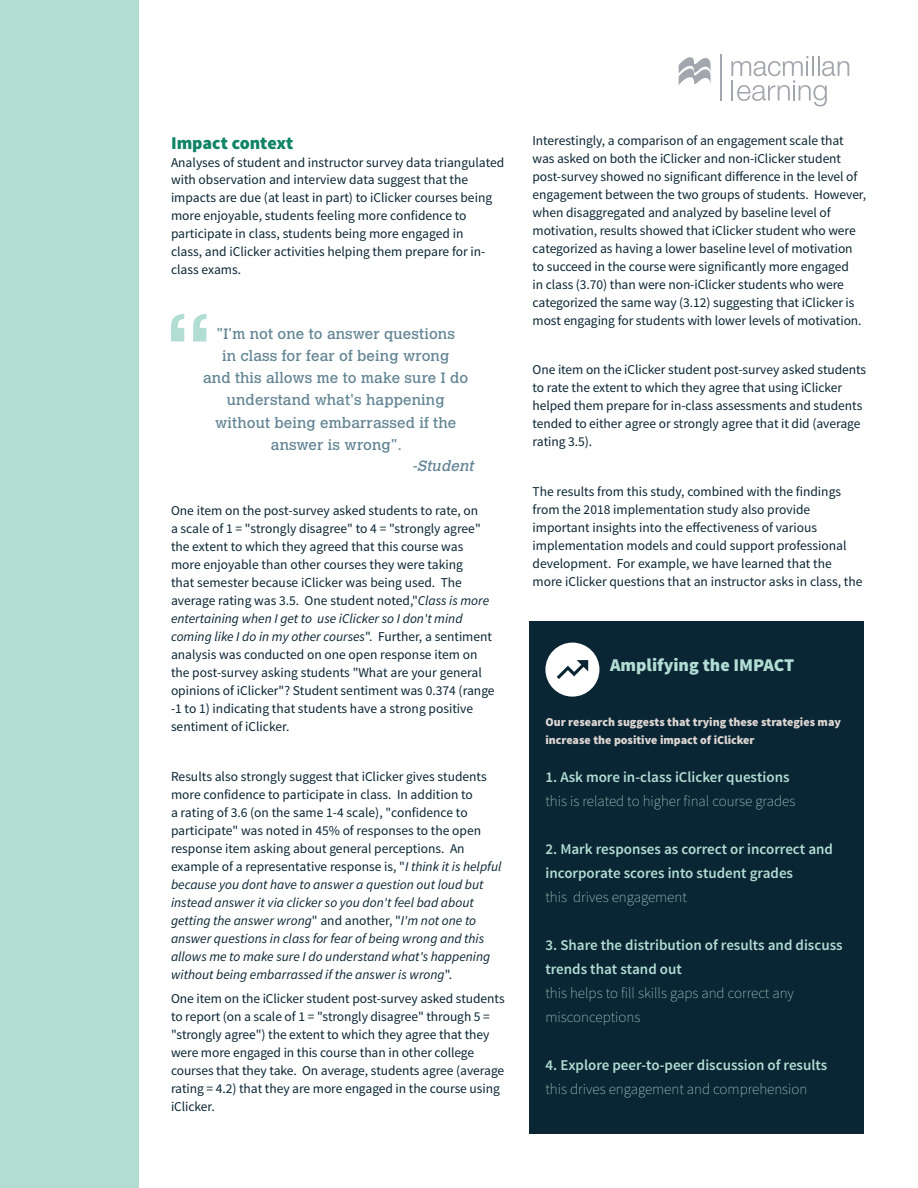
<style>
.page{position:relative;width:918px;height:1188px;background:#fff}
.page>*{position:absolute;margin:0;border:0;box-sizing:border-box;transform-origin:0 0}
.t1{font:900 18px "Source Sans Pro";color:#b1ddd4}
.t2{font:900 18px "Source Sans Pro";color:#0f8466}
.t3{font:600 15px/24px "Source Sans Pro";color:#b1ddd3}
.t4{font:200 15px/24px "Source Sans Pro";color:#b1ddd3}
.t5{font:14.85px/22.2px "Calvert MT Std";letter-spacing:.01em;color:#638594;text-align:center}
.t6{font:italic 14.85px "Calvert MT Std";color:#638594}
.t7{font:13.5px/18px "Source Sans Pro";letter-spacing:-.005em;color:#0a2533}
.t8{font:900 12px/18px "Source Sans Pro";color:#ddd6d3}
.s1{font-style:italic}
</style>
<div class="page">
<div style="left:0;top:0;width:139px;height:1188px;background:#b1ddd3"></div>
<svg style="left:679px;top:57px;width:32px;height:28px"></svg>
<hr style="left:720px;top:54px;width:2px;height:47px;background:#a2a6ad">
<svg style="left:731px;top:56px;width:118px;height:50px"></svg>
<div style="left:529px;top:621px;width:335px;height:512px;background:#0a2533"></div>
<div style="left:545px;top:643px;width:54px;height:54px;background:#fff;border-radius:50%"></div>
<svg style="left:557px;top:660px;width:31px;height:19px"></svg>
<svg style="left:171px;top:314px;width:35px;height:27px"></svg>
<h1 class="t2" style="left:171px;top:131px;width:124px">Impact context</h1>
<p class="t7" style="left:171px;top:153px;width:335px">Analyses of student and instructor survey data triangulated with observation and interview data suggest that the impacts are due (at least in part) to iClicker courses being more enjoyable, students feeling more confidence to participate in class, students being more engaged in<br>class, and iClicker activities helping them prepare for in&shy;class exams.</p>
<p class="t5" style="left:203px;top:322px;width:267px">"I'm not one to answer questions<br>in class for fear of being wrong<br>and this allows me to make sure I do understand what's happening without being embarrassed if the answer is wrong".</p>
<p class="t6" style="left:412px;top:457px;width:67px">-Student</p>
<p class="t7" style="left:171px;top:502px;width:325px">One item on the post-survey asked students to rate, on<br>a scale of 1 = "strongly disagree" to 4 = "strongly agree" the extent to which they agreed that this course was more enjoyable than other courses they were taking<br>that semester because iClicker was being used. The average rating was 3.5. One student noted,"<span class="s1">Class is more entertaining when I get to use iClicker so I don't mind coming like I do in my other courses</span>". Further, a sentiment analysis was conducted on one open response item on the post-survey asking students "What are your general opinions of iClicker"? Student sentiment was 0.374 (range -1 to 1) indicating that students have a strong positive sentiment of iClicker.</p>
<p class="t7" style="left:171px;top:767px;width:332px">Results also strongly suggest that iClicker gives students more confidence to participate in class. In addition to<br>a rating of 3.6 (on the same 1-4 scale), "confidence to participate" was noted in 45% of responses to the open response item asking about general perceptions. An example of a representative response is, "<span class="s1">I think it is helpful because you dont have to answer a question out loud but instead answer it via clicker so you don't feel bad about getting the answer wrong</span>" and another, "<span class="s1">I'm not one to answer questions in class for fear of being wrong and this allows me to make sure I do understand what's happening without being embarrassed if the answer is wrong</span>".</p>
<p class="t7" style="left:171px;top:990px;width:335px">One item on the iClicker student post-survey asked students to report (on a scale of 1 = "strongly disagree" through 5 = "strongly agree") the extent to which they agree that they were more engaged in this course than in other college courses that they take. On average, students agree (average rating = 4.2) that they are more engaged in the course using iClicker.</p>
<p class="t7" style="left:533px;top:132px;width:335px">Interestingly, a comparison of an engagement scale that was asked on both the iClicker and non-iClicker student post-survey showed no significant difference in the level of engagement between the two groups of students. However, when disaggregated and analyzed by baseline level of motivation, results showed that iClicker student who were categorized as having a lower baseline level of motivation to succeed in the course were significantly more engaged<br>in class (3.70) than were non-iClicker students who were categorized the same way (3.12) suggesting that iClicker is most engaging for students with lower levels of motivation.</p>
<p class="t7" style="left:533px;top:361px;width:335px">One item on the iClicker student post-survey asked students to rate the extent to which they agree that using iClicker helped them prepare for in-class assessments and students tended to either agree or strongly agree that it did (average rating 3.5).</p>
<p class="t7" style="left:533px;top:483px;width:331px">The results from this study, combined with the findings from the 2018 implementation study also provide important insights into the effectiveness of various implementation models and could support professional development. For example, we have learned that the more iClicker questions that an instructor asks in class, the</p>
<h1 class="t1" style="left:610px;top:653px;width:186px">Amplifying the IMPACT</h1>
<p class="t8" style="left:545px;top:714px;width:297px">Our research suggests that trying these strategies may increase the positive impact of iClicker</p>
<p class="t3" style="left:545px;top:765px;width:246px">1. Ask more in-class iClicker questions</p>
<p class="t4" style="left:545px;top:789px;width:252px">this is related to higher final course grades</p>
<p class="t3" style="left:545px;top:837px;width:289px">2. Mark responses as correct or incorrect and incorporate scores into student grades</p>
<p class="t4" style="left:545px;top:885px;width:143px">this drives engagement</p>
<p class="t3" style="left:545px;top:933px;width:299px">3. Share the distribution of results and discuss trends that stand out</p>
<p class="t4" style="left:545px;top:981px;width:250px">this helps to fill skills gaps and correct any misconceptions</p>
<p class="t3" style="left:545px;top:1053px;width:283px">4. Explore peer-to-peer discussion of results</p>
<p class="t4" style="left:545px;top:1077px;width:264px">this drives engagement and comprehension</p>
</div>
